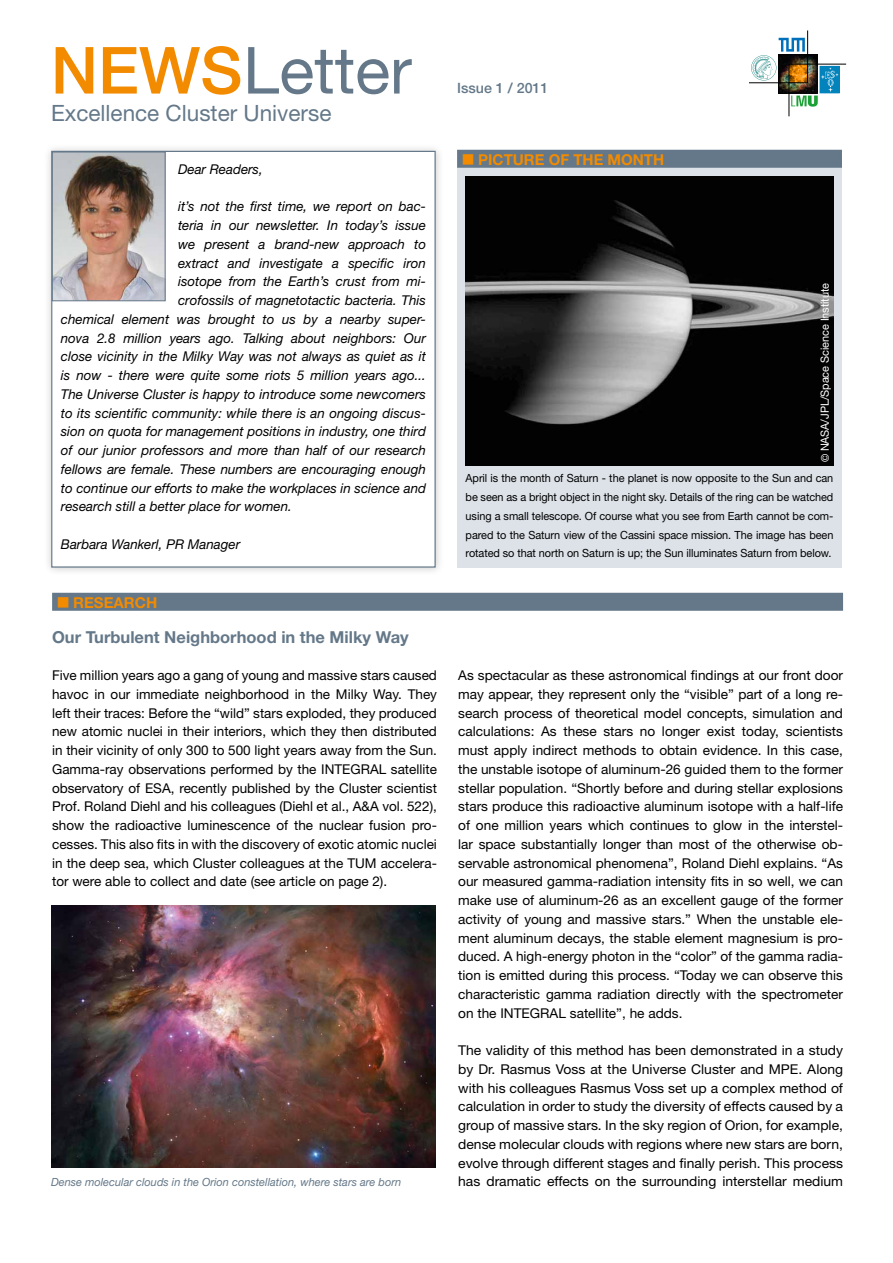
<style>
.page{position:relative;width:893px;height:1263px;background:#fff}
.page>*{position:absolute;margin:0;border:0;box-sizing:border-box;transform-origin:0 0}
.t1{font:64.95px "Helvetica Neue LT";color:#647889}
.t2{font:22.5px "Helvetica Neue LT";color:#647889}
.t3{font:700 16.5px "Helvetica Neue LT";color:#647889}
.t4{font:700 15px "Helvetica Neue LT";color:#f28b00}
.t5{font:500 14.25px "Helvetica Neue LT";color:#647889}
.t6{font:13.5px/18.8px "Helvetica Neue LT";color:#000;text-align:justify}
.t7{font:italic 13.5px "Helvetica Neue LT";color:#000}
.t8{font:11.25px/18.8px "Helvetica Neue LT";letter-spacing:-.005em;color:#000;text-align:justify}
.t9{font:italic 11.25px "Helvetica Neue LT";color:#647889}
.t10{font:11.25px "Helvetica Neue LT";letter-spacing:-.005em;color:#fff}
.s1{font-weight:500;color:#f28b00}
.s2{font-size:10.5px}
</style>
<div class="page">
<div style="left:457px;top:150px;width:385px;height:418px;background:#dde2e8"></div>
<div style="left:457px;top:150px;width:385px;height:18px;background:#647889"></div>
<div style="left:44px;top:143px;width:400px;height:433px;background:#000;opacity:.2"></div>
<div style="left:52px;top:151px;width:383px;height:416px;background:#fff"></div>
<hr style="left:807px;top:30px;width:1px;height:35px;background:#000">
<hr style="left:789px;top:82px;width:1px;height:34px;background:#000">
<hr style="left:749px;top:83px;width:40px;height:1px;background:#000">
<hr style="left:807px;top:64px;width:39px;height:1px;background:#000">
<div style="left:820px;top:66px;width:19px;height:27px;border:1px solid #0383bc"></div>
<img style="left:751px;top:38px;width:87px;height:69px">
<svg style="left:789px;top:64px;width:19px;height:19px"></svg>
<img style="left:466px;top:176px;width:367px;height:290px">
<img style="left:54px;top:154px;width:109px;height:145px">
<div style="left:52px;top:152px;width:113px;height:149px;border:1px solid #647889"></div>
<div style="left:52px;top:593px;width:791px;height:18px;background:#647889"></div>
<img style="left:51px;top:905px;width:385px;height:263px">
<h1 class="t1" style="left:51px;top:32px;width:362px"><span class="s1">News</span>letter</h1>
<h2 class="t2" style="left:51px;top:100px;width:282px">Excellence Cluster Universe</h2>
<p class="t7" style="left:178px;top:161px;width:86px">Dear Readers,</p>
<p class="t7" style="left:178px;top:198px;width:249px">it’s not the first time, we report on bac-</p>
<p class="t7" style="left:178px;top:217px;width:249px">teria in our newsletter. In today’s issue</p>
<p class="t7" style="left:178px;top:236px;width:249px">we present a brand-new approach to</p>
<p class="t7" style="left:178px;top:255px;width:249px">extract and investigate a specific iron</p>
<p class="t7" style="left:178px;top:273px;width:249px">isotope from the Earth’s crust from mi-</p>
<p class="t7" style="left:178px;top:292px;width:249px">crofossils of magnetotactic bacteria. This</p>
<p class="t7" style="left:61px;top:311px;width:367px">chemical element was brought to us by a nearby super-</p>
<p class="t7" style="left:61px;top:330px;width:367px">nova 2.8 million years ago. Talking about neighbors: Our</p>
<p class="t7" style="left:61px;top:348px;width:367px">close vicinity in the Milky Way was not always as quiet as it</p>
<p class="t7" style="left:61px;top:367px;width:367px">is now - there were quite some riots 5 million years ago...</p>
<p class="t7" style="left:61px;top:386px;width:367px">The Universe Cluster is happy to introduce some newcomers</p>
<p class="t7" style="left:61px;top:405px;width:367px">to its scientific community: while there is an ongoing discus-</p>
<p class="t7" style="left:61px;top:423px;width:367px">sion on quota for management positions in industry, one third</p>
<p class="t7" style="left:61px;top:442px;width:367px">of our junior professors and more than half of our research</p>
<p class="t7" style="left:61px;top:461px;width:367px">fellows are female. These numbers are encouraging enough</p>
<p class="t7" style="left:61px;top:480px;width:367px">to continue our efforts to make the workplaces in science and</p>
<p class="t7" style="left:61px;top:498px;width:233px">research still a better place for women.</p>
<p class="t7" style="left:61px;top:536px;width:181px">Barbara Wankerl, PR Manager</p>
<p class="t5" style="left:457px;top:79px;width:93px">Issue 1 / 2011</p>
<p class="t4" style="left:478px;top:150px;width:188px">picture of the Month</p>
<p class="t10" style="left:818px;top:462px;width:181px;rotate:-90deg"><span class="s2">©</span> NASA/JPL/Space Science Institute</p>
<p class="t8" style="left:466px;top:469px;width:369px">April is the month of Saturn - the planet is now opposite to the Sun and can be seen as a bright object in the night sky. Details of the ring can be watched using a small telescope. Of course what you see from Earth cannot be com&shy;pared to the Saturn view of the Cassini space mission. The image has been rotated so that north on Saturn is up; the Sun illuminates Saturn from below.</p>
<p class="t4" style="left:73px;top:593px;width:86px">Research</p>
<p class="t3" style="left:52px;top:626px;width:358px">Our Turbulent Neighborhood in the Milky Way</p>
<p class="t6" style="left:52px;top:666px;width:386px">Five million years ago a gang of young and massive stars caused havoc in our immediate neighborhood in the Milky Way. They left their traces: Before the “wild” stars exploded, they produced new atomic nuclei in their interiors, which they then distributed in their vicinity of only 300 to 500 light years away from the Sun.<br>Gamma-ray observations performed by the INTEGRAL satellite observatory of ESA, recently published by the Cluster scientist Prof. Roland Diehl and his colleagues (Diehl et al., A&amp;A vol. 522), show the radioactive luminescence of the nuclear fusion pro&shy;cesses. This also fits in with the discovery of exotic atomic nuclei in the deep sea, which Cluster colleagues at the TUM accelera&shy;tor were able to collect and date (see article on page 2).</p>
<p class="t6" style="left:458px;top:666px;width:386px">As spectacular as these astronomical findings at our front door may appear, they represent only the “visible” part of a long re&shy;search process of theoretical model concepts, simulation and calculations: As these stars no longer exist today, scientists must apply indirect methods to obtain evidence. In this case, the unstable isotope of aluminum-26 guided them to the former stellar population. “Shortly before and during stellar explosions stars produce this radioactive aluminum isotope with a half-life of one million years which continues to glow in the interstel&shy;lar space substantially longer than most of the otherwise ob&shy;servable astronomical phenomena”, Roland Diehl explains. “As our measured gamma-radiation intensity fits in so well, we can make use of aluminum-26 as an excellent gauge of the former activity of young and massive stars.” When the unstable ele&shy;ment aluminum decays, the stable element magnesium is pro&shy;duced. A high-energy photon in the “color” of the gamma radia&shy;tion is emitted during this process. “Today we can observe this characteristic gamma radiation directly with the spectrometer on the INTEGRAL satellite”, he adds.</p>
<p class="t6" style="left:458px;top:1041px;width:386px">The validity of this method has been demonstrated in a study by Dr. Rasmus Voss at the Universe Cluster and MPE. Along with his colleagues Rasmus Voss set up a complex method of calculation in order to study the diversity of effects caused by a group of massive stars. In the sky region of Orion, for example, dense molecular clouds with regions where new stars are born, evolve through different stages and finally perish. This process</p>
<p class="t9" style="left:51px;top:1176px;width:352px">Dense molecular clouds in the Orion constellation, where stars are born</p>
<p class="t6" style="left:458px;top:1172px;width:386px">has dramatic effects on the surrounding interstellar medium</p>
</div>
